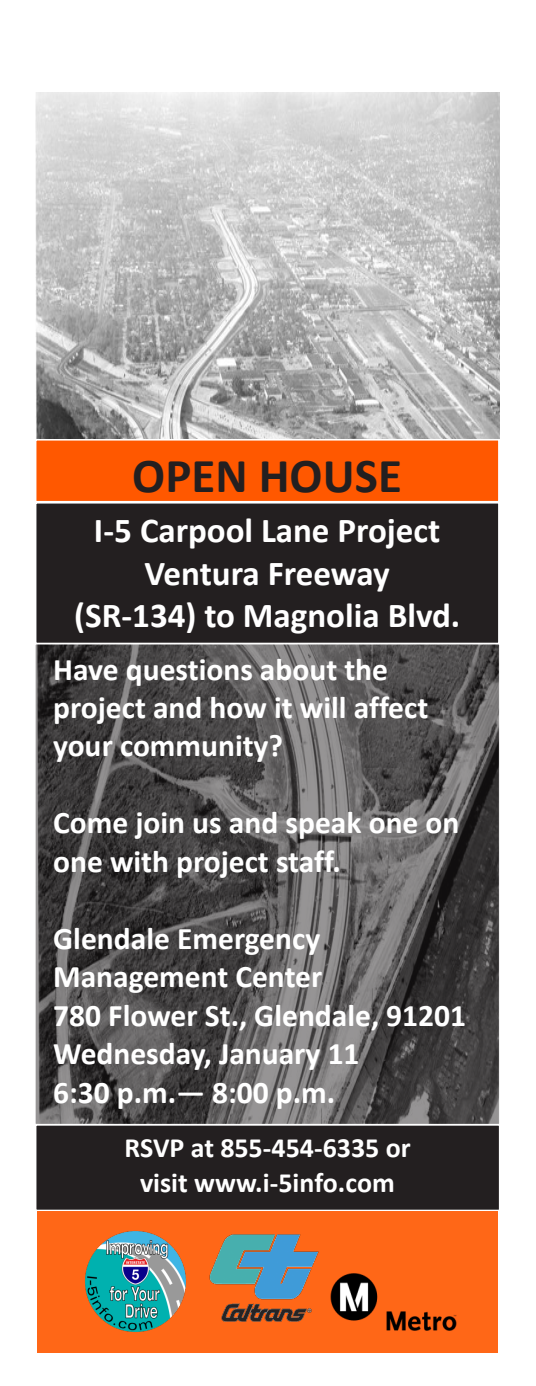
<style>
.page{position:relative;width:536px;height:1386px;background:#fff}
.page>*{position:absolute;margin:0;border:0;box-sizing:border-box;transform-origin:0 0}
.t1{font:700 49px "Calibri";color:#231f20}
.t2{font:700 35px/42.7px "Calibri";color:#fff;text-align:center}
.t3{font:700 31.5px/38.5px "Calibri";color:#fff}
.t4{font:700 28px/34.3px "Calibri";color:#fff;text-align:center}
</style>
<div class="page">
<img style="left:36px;top:93px;width:463px;height:346px">
<div style="left:37px;top:1124px;width:460px;height:229px;background:#ff6717"></div>
<div style="left:36px;top:440px;width:463px;height:61px;background:#ff5800"></div>
<div style="left:36px;top:503px;width:463px;height:140px;background:#231f20"></div>
<div style="left:35px;top:644px;width:464px;height:480px;background:#231f20;opacity:.48"></div>
<img style="left:209px;top:1234px;width:110px;height:88px">
<img style="left:85px;top:1231px;width:101px;height:101px">
<img style="left:330px;top:1274px;width:126px;height:56px">
<div style="left:36px;top:1124px;width:463px;height:87px;background:#231f20"></div>
<h1 class="t1" style="left:132px;top:446px;width:271px">OPEN HOUSE</h1>
<p class="t2" style="left:74px;top:507px;width:387px">I-5 Carpool Lane Project<br>Ventura Freeway<br>(SR-134) to Magnolia Blvd.</p>
<p class="t3" style="left:53px;top:648px;width:376px">Have questions about the project and how it will affect your community?</p>
<p class="t3" style="left:53px;top:802px;width:407px">Come join us and speak one on one with project staff.</p>
<p class="t3" style="left:53px;top:918px;width:414px">Glendale Emergency<br>Management Center<br>780 Flower St., Glendale, 91201<br>Wednesday, January 11<br>6:30 p.m.— 8:00 p.m.</p>
<p class="t4" style="left:124px;top:1130px;width:287px">RSVP at 855-454-6335 or visit www.i-5info.com</p>
</div>
